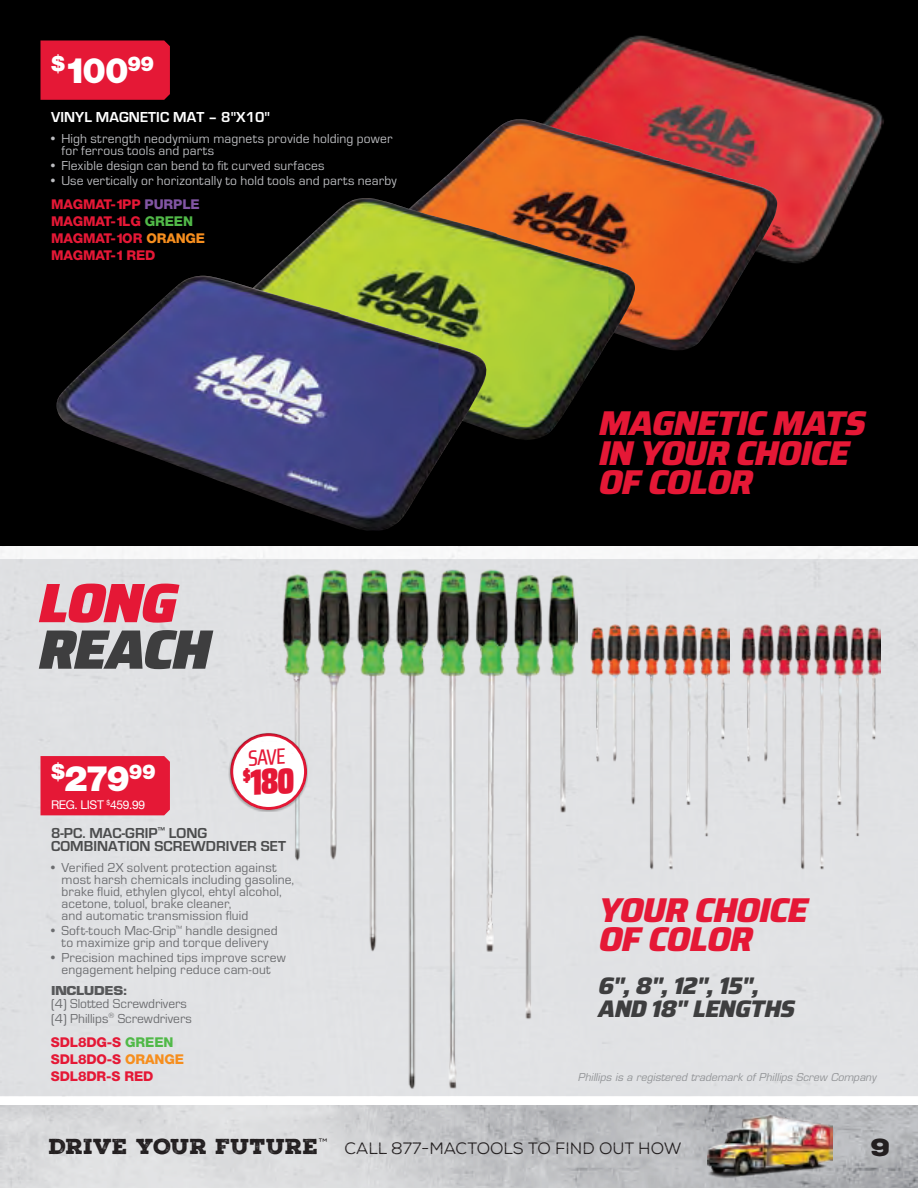
<style>
.page{position:relative;width:918px;height:1188px;background:#fff}
.page>*{position:absolute;margin:0;border:0;box-sizing:border-box;transform-origin:0 0}
.t1{font:italic 900 55.5px "Saira";color:#3e3e3f}
.t2{font:italic 900 55.5px "Saira";color:#e51836}
.t3{font:900 36.3px "Saira Condensed";color:#e51836}
.t4{font:900 35.25px "Helvetica Neue LT Std";letter-spacing:-.07em;color:#fff}
.t5{font:italic 800 34.5px/29.1px "Saira";color:#e51836}
.t6{font:italic 800 24px/22.5px "Saira";color:#3e3e3f}
.t7{font:900 24px "Nexa Rust Sans";color:#231f20;scale:1.15 1}
.t8{font:500 22.2px "Saira Condensed";color:#e51836}
.t9{font:16.5px "Nexa Rust Sans Book 01";color:#231f20}
.t10{font:700 15px/13.5px "Eurostile";letter-spacing:.005em;color:#4b4c4d}
.t11{font:700 15px "Eurostile";letter-spacing:.005em;color:#fff}
.t12{font:13.5px/12px "Eurostile";letter-spacing:.01em;color:#6c6d70}
.t13{font:13.5px/12px "Eurostile";letter-spacing:.01em;color:#bcbdc0}
.t14{font:800 13.5px/17px "Helvetica Neue LT Std";letter-spacing:-.01em;color:#e51836}
.t15{font:12px "Helvetica Neue";letter-spacing:-.03em;color:#fff}
.t16{font:700 12px "Eurostile LT Std";letter-spacing:-.03em;color:#57585a;scale:1.15 1}
.t17{font:italic 10.5px "Eurostile LT Std";color:#939598}
.s1{color:#8155a3}
.s2{color:#51b948}
.s3{color:#f68e1e}
.s4{font-family:"Nexa Rust Slab Black 01";font-size:21px}
</style>
<div class="page">
<div style="left:0;top:0;width:918px;height:546px;background:#000"></div>
<div style="left:0;top:559px;width:918px;height:537px;background:#e6e7e9"></div>
<div style="left:40px;top:40px;width:130px;height:60px;background:#e51836"></div>
<div style="left:40px;top:756px;width:130px;height:59px;background:#e51836"></div>
<img style="left:547px;top:35px;width:337px;height:228px">
<img style="left:421px;top:119px;width:356px;height:231px">
<img style="left:266px;top:198px;width:369px;height:242px">
<img style="left:57px;top:276px;width:430px;height:255px">
<img style="left:279px;top:569px;width:299px;height:520px">
<img style="left:589px;top:624px;width:140px;height:246px">
<img style="left:741px;top:624px;width:139px;height:246px">
<img style="left:768px;top:224px;width:31px;height:22px">
<hr style="left:0;top:1105px;width:1px;height:83px;background:#dcdddf">
<svg style="left:1px;top:1105px;width:917px;height:83px;background:#cacbcd"></svg>
<img style="left:707px;top:1111px;width:125px;height:66px">
<div style="left:229px;top:733px;width:79px;height:79px;background:#231f20;opacity:.3"></div>
<div style="left:230px;top:730px;width:79px;height:81px;background:#150000;opacity:.5"></div>
<h3 class="t4" style="left:51px;top:49px;width:105px"><sup>$</sup>100<sup>99</sup></h3>
<p class="t11" style="left:51px;top:108px;width:221px">VINYL MAGNETIC MAT – 8"X10"</p>
<p class="t13" style="left:62px;top:133px;width:332px;text-indent:-11px">• High strength neodymium magnets provide holding power for ferrous tools and parts</p>
<p class="t13" style="left:51px;top:159px;width:275px">• Flexible design can bend to fit curved surfaces</p>
<p class="t13" style="left:51px;top:174px;width:347px">• Use vertically or horizontally to hold tools and parts nearby</p>
<p class="t14" style="left:51px;top:196px;width:156px">MAGMAT-1PP <span class="s1">PURPLE<br></span>MAGMAT-1LG <span class="s2">GREEN<br></span>MAGMAT-1OR <span class="s3">ORANGE<br></span>MAGMAT-1 RED</p>
<h1 class="t2" style="left:36px;top:558px;width:158px">LONG</h1>
<h1 class="t1" style="left:36px;top:604px;width:192px">REACH</h1>
<h3 class="t4" style="left:51px;top:758px;width:106px"><sup>$</sup>279<sup>99</sup></h3>
<p class="t15" style="left:51px;top:796px;width:96px">REG. LIST <sup>$</sup>459.99</p>
<h3 class="t8" style="left:247px;top:740px;width:39px;rotate:-3deg">SAVE</h3>
<h2 class="t3" style="left:241px;top:753px;width:53px;rotate:-3deg"><sup>$</sup>180</h2>
<p class="t10" style="left:51px;top:826px;width:236px">8-PC. MAC-GRIP<sup>™</sup> LONG<br>COMBINATION SCREWDRIVER SET</p>
<p class="t12" style="left:62px;top:862px;width:234px;text-indent:-11px">• Verified 2X solvent protection against most harsh chemicals including gasoline, brake fluid, ethylen glycol, ehtyl alcohol, acetone, toluol, brake cleaner,<br>and automatic transmission fluid</p>
<p class="t12" style="left:51px;top:924px;width:228px;text-align:center">• Soft-touch Mac-Grip<sup>™</sup> handle designed to maximize grip and torque delivery</p>
<p class="t12" style="left:51px;top:951px;width:236px;text-align:center">• Precision machined tips improve screw engagement helping reduce cam-out</p>
<p class="t16" style="left:51px;top:983px;width:68px">INCLUDES:</p>
<p class="t12" style="left:51px;top:996px;width:142px;line-height:14.7px">(4) Slotted Screwdrivers (4) Phillips<sup>®</sup> Screwdrivers</p>
<p class="t14" style="left:51px;top:1034px;width:135px">SDL8DG-S <span class="s2">GREEN<br></span>SDL8DO-S <span class="s3">ORANGE<br></span>SDL8DR-S RED</p>
<h3 class="t5" style="left:597px;top:408px;width:280px">MAGNETICMATS<br>IN YOURCHOICE<br>OFCOLOR</h3>
<h3 class="t5" style="left:597px;top:895px;width:222px">YOURCHOICE<br>OFCOLOR</h3>
<h3 class="t6" style="left:597px;top:974px;width:206px">6",8",12",15",<br>AND18"LENGTHS</h3>
<p class="t17" style="left:578px;top:1071px;width:300px">Phillips is a registered trademark of Phillips Screw Company</p>
<p class="t9" style="left:49px;top:1139px;width:634px"><span class="s4">DRIVE YOUR FUTURE</span><sup>™</sup> CALL 877-MACTOOLS TO FIND OUT HOW</p>
<h3 class="t7" style="left:871px;top:1131px;width:19px">9</h3>
</div>
